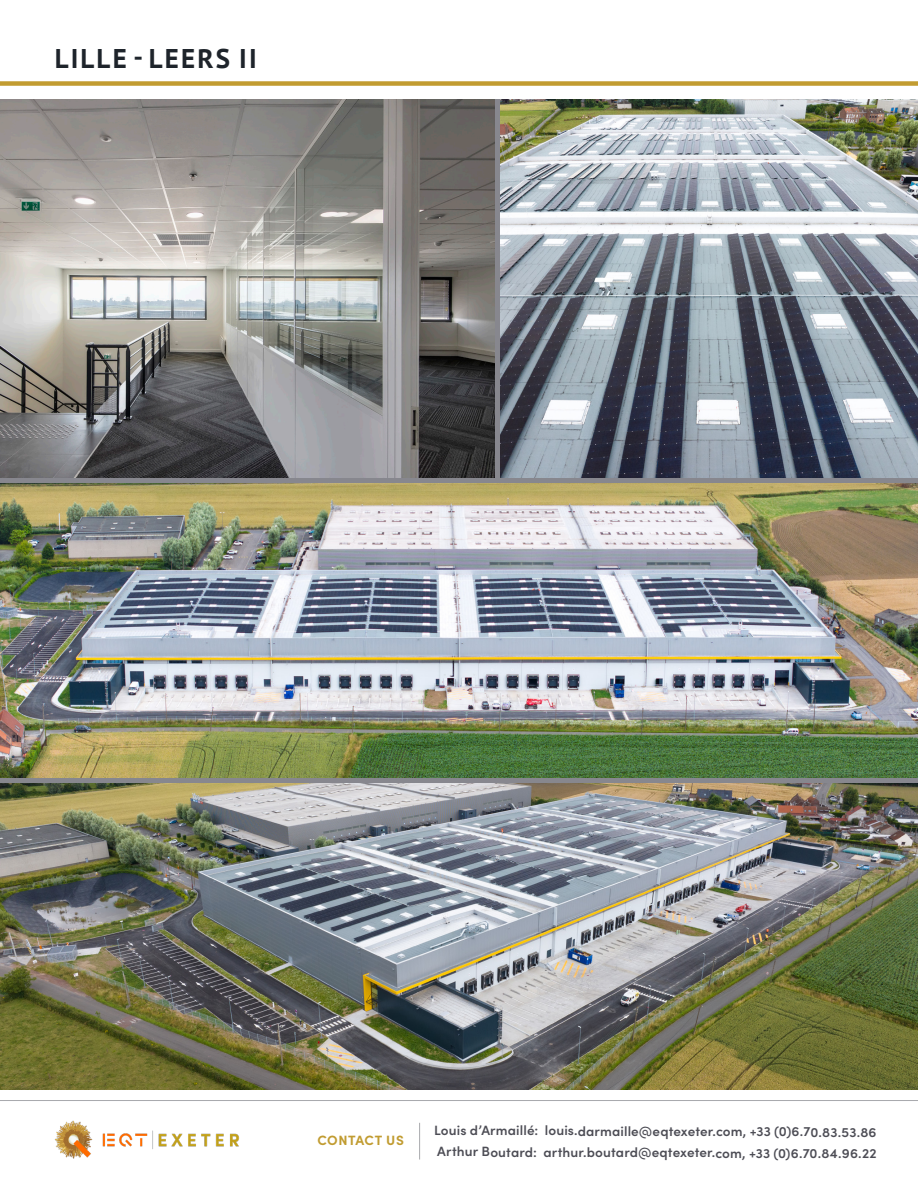
<style>
.page{position:relative;width:918px;height:1188px;background:#fff}
.page>*{position:absolute;margin:0;border:0;box-sizing:border-box;transform-origin:0 0}
.t1{font:700 27px "PT Sans";letter-spacing:.08em;color:#1e242b}
.t2{font:600 13.5px "Sofia Pro";letter-spacing:.005em;color:#4d4d55}
.t3{font:700 13.5px "Sofia Pro";letter-spacing:.03em;color:#c19c31}
</style>
<div class="page">
<hr style="left:0;top:1100px;width:918px;height:1px;background:#a8a9ad">
<img style="left:54px;top:1120px;width:185px;height:39px">
<div style="left:0;top:81px;width:918px;height:5px;background:#c29c31"></div>
<img style="left:500px;top:99px;width:418px;height:380px">
<img style="left:0;top:99px;width:495px;height:380px">
<img style="left:0;top:783px;width:918px;height:307px">
<img style="left:0;top:483px;width:918px;height:295px">
<div style="left:0;top:778px;width:918px;height:5px;background:#87878e"></div>
<hr style="left:0;top:479px;width:918px;height:4px;background:#87878e">
<div style="left:495px;top:99px;width:5px;height:383px;background:#87878e"></div>
<hr style="left:419px;top:1123px;width:1px;height:37px;background:#a8a9ad">
<p class="t1" style="left:55px;top:41px;width:204px">LILLE - LEERS II</p>
<p class="t3" style="left:317px;top:1130px;width:88px">CONTACT US</p>
<p class="t2" style="left:434px;top:1121px;width:444px">Louis d’Armaillé: louis.darmaille@eqtexeter.com, +33 (0)6.70.83.53.86</p>
<p class="t2" style="left:437px;top:1142px;width:441px">Arthur Boutard: arthur.boutard@eqtexeter.com, +33 (0)6.70.84.96.22</p>
</div>
